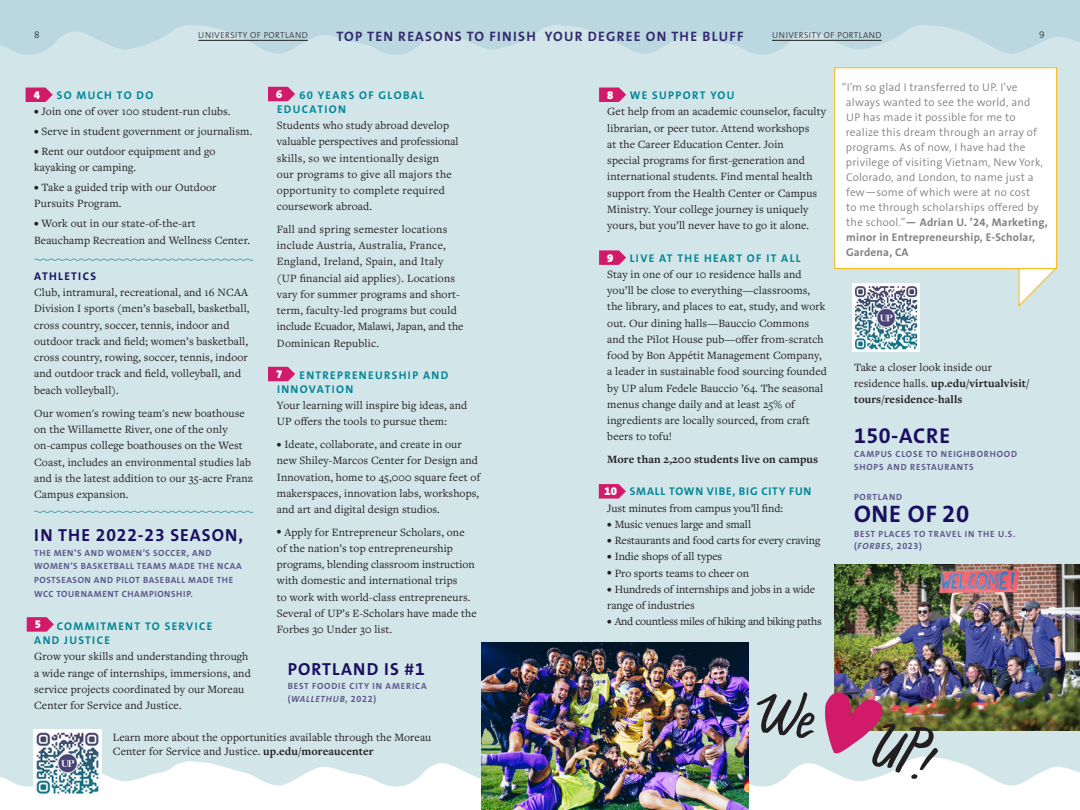
<style>
.page{position:relative;width:1080px;height:810px;background:#fff}
.page>*{position:absolute;margin:0;border:0;box-sizing:border-box;transform-origin:0 0}
.t1{font:700 24px "The Sans B W7";letter-spacing:.03em;color:#1a0e60}
.t2{font:700 21.62px "The Sans B W7";letter-spacing:.025em;color:#1a0e60}
.t3{font:700 17.5px "The Sans B W7";letter-spacing:.065em;color:#1a0e60}
.t4{font:700 13.75px "The Sans B W7";letter-spacing:.09em;color:#342b6f}
.t5{font:11.5px/16.2px "Freight Text Pro";letter-spacing:.01em;color:#231f20}
.t6{font:700 11.5px/16.2px "Freight Text Pro";letter-spacing:.01em;color:#231f20}
.t7{font:11.5px "Freight Text Pro";letter-spacing:-.025em;color:#231f20}
.t8{font:300 11.25px/15px "The Sans B W4";letter-spacing:.02em;color:#808285}
.t9{font:700 11.25px/13.8px "The Sans B W7";letter-spacing:.12em;color:#018696}
.t10{font:700 11.25px "The Sans B W7";letter-spacing:.07em;color:#018696}
.t11{font:700 11.25px "The Sans B W7";letter-spacing:.115em;color:#1a0e60}
.t12{font:900 11.25px "The Sans B W9";color:#fff}
.t13{font:300 10px "The Sans B W3";color:#231f20}
.t14{font:700 9px/12.5px "The Sans B W7";letter-spacing:.09em;color:#5e588e}
.t15{font:700 9px/13.8px "The Sans B W7";letter-spacing:.07em;color:#5e588e}
.t16{font:300 8.75px "The Sans B W3";letter-spacing:.05em;color:#231f20}
.s1{font-size:10px}
.s2{font-style:italic}
.s3{font-weight:700}
.s4{font-family:"The Sans B W7";font-weight:700}
.s5{font-weight:400}
</style>
<div class="page">
<div style="left:0;top:0;width:1080px;height:89px;background:#bbd8e0"></div>
<div style="left:0;top:57px;width:1080px;height:731px;background:#d2e5e9"></div>
<svg style="left:0;top:25px;width:1080px;height:51px;fill:#d2e5e9"></svg>
<svg style="left:0;top:756px;width:1080px;height:51px;fill:#fff"></svg>
<hr style="left:772px;top:40px;width:110px;height:1px;background:#231f20">
<hr style="left:198px;top:40px;width:110px;height:1px;background:#231f20">
<svg style="left:1018px;top:269px;width:39px;height:38px"></svg>
<div style="left:834px;top:68px;width:223px;height:201px;background:#fff;border:1px solid #fcb814"></div>
<img style="left:834px;top:565px;width:246px;height:166px">
<img style="left:825px;top:692px;width:113px;height:87px">
<svg style="left:757px;top:692px;width:58px;height:46px"></svg>
<svg style="left:34px;top:258px;width:220px;height:3px"></svg>
<svg style="left:34px;top:510px;width:220px;height:3px"></svg>
<svg style="left:26px;top:88px;width:27px;height:14px"></svg>
<svg style="left:599px;top:88px;width:27px;height:14px"></svg>
<svg style="left:599px;top:250px;width:27px;height:15px"></svg>
<svg style="left:268px;top:87px;width:27px;height:14px"></svg>
<svg style="left:268px;top:367px;width:27px;height:14px"></svg>
<svg style="left:599px;top:484px;width:27px;height:15px"></svg>
<svg style="left:27px;top:617px;width:27px;height:15px"></svg>
<img style="left:481px;top:642px;width:267px;height:168px">
<img style="left:34px;top:729px;width:67px;height:68px">
<img style="left:852px;top:284px;width:68px;height:67px">
<p class="t13" style="left:34px;top:28px;width:7px">8</p>
<p class="t16" style="left:198px;top:30px;width:111px">UNIVERSITY OF PORTLAND</p>
<p class="t4" style="left:336px;top:27px;width:409px">TOP TEN REASONS TO FINISH YOUR DEGREE ON THE BLUFF</p>
<p class="t16" style="left:772px;top:30px;width:111px">UNIVERSITY OF PORTLAND</p>
<p class="t13" style="left:1039px;top:28px;width:7px">9</p>
<p class="t12" style="left:276px;top:87px;width:8px">6</p>
<p class="t12" style="left:34px;top:88px;width:8px">4</p>
<p class="t12" style="left:607px;top:88px;width:8px">8</p>
<p class="t9" style="left:57px;top:89px;width:98px">SO MUCH TO DO</p>
<p class="t5" style="left:34px;top:103px;width:198px"><span class="s1">•</span> Join one of over 100 student-run clubs.</p>
<p class="t5" style="left:34px;top:123px;width:220px"><span class="s1">•</span> Serve in student government or journalism.</p>
<p class="t5" style="left:34px;top:143px;width:183px"><span class="s1">•</span> Rent our outdoor equipment and go kayaking or camping.</p>
<p class="t5" style="left:34px;top:179px;width:184px"><span class="s1">•</span> Take a guided trip with our Outdoor<br>Pursuits Program.</p>
<p class="t5" style="left:34px;top:215px;width:217px"><span class="s1">•</span> Work out in our state-of-the-art<br>Beauchamp Recreation and Wellness Center.</p>
<p class="t11" style="left:34px;top:269px;width:63px">ATHLETICS</p>
<p class="t5" style="left:34px;top:284px;width:217px">Club, intramural, recreational, and 16 NCAA Division I sports (men’s baseball, basketball, cross country, soccer, tennis, indoor and outdoor track and field; women’s basketball, cross country, rowing, soccer, tennis, indoor and outdoor track and field, volleyball, and beach volleyball).</p>
<p class="t5" style="left:34px;top:405px;width:220px">Our women's rowing team's new boathouse on the Willamette River, one of the only on-campus college boathouses on the West Coast, includes an environmental studies lab and is the latest addition to our 35-acre Franz Campus expansion.</p>
<p class="t3" style="left:34px;top:523px;width:210px">IN THE 2022-23 SEASON,</p>
<p class="t15" style="left:34px;top:546px;width:209px">THE MEN’S AND WOMEN’S SOCCER, AND WOMEN’S BASKETBALL TEAMS MADE THE NCAA POSTSEASON AND PILOT BASEBALL MADE THE WCC TOURNAMENT CHAMPIONSHIP.</p>
<p class="t9" style="left:34px;top:620px;width:179px;text-indent:22px">COMMITMENT TO SERVICE<br>AND JUSTICE</p>
<p class="t5" style="left:34px;top:648px;width:218px">Grow your skills and understanding through a wide range of internships, immersions, and service projects coordinated by our Moreau Center for Service and Justice.</p>
<p class="t9" style="left:277px;top:89px;width:149px;text-indent:22px">60 YEARS OF GLOBAL<br>EDUCATION</p>
<p class="t5" style="left:277px;top:117px;width:183px">Students who study abroad develop valuable perspectives and professional skills, so we intentionally design our programs to give all majors the opportunity to complete required coursework abroad.</p>
<p class="t5" style="left:277px;top:221px;width:188px">Fall and spring semester locations include Austria, Australia, France, England, Ireland, Spain, and Italy (UP financial aid applies). Locations vary for summer programs and short&shy;term, faculty-led programs but could include Ecuador, Malawi, Japan, and the Dominican Republic.</p>
<p class="t9" style="left:277px;top:369px;width:173px;text-indent:22px">ENTREPRENEURSHIP AND<br>INNOVATION</p>
<p class="t5" style="left:277px;top:397px;width:192px">Your learning will inspire big ideas, and<br>UP offers the tools to pursue them:</p>
<p class="t5" style="left:277px;top:436px;width:205px"><span class="s1">•</span> Ideate, collaborate, and create in our new Shiley-Marcos Center for Design and Innovation, home to 45,000 square feet of makerspaces, innovation labs, workshops, and art and digital design studios.</p>
<p class="t5" style="left:277px;top:523px;width:201px"><span class="s1">•</span> Apply for Entrepreneur Scholars, one of the nation’s top entrepreneurship programs, blending classroom instruction with domestic and international trips<br>to work with world-class entrepreneurs.<br>Several of UP’s E-Scholars have made the Forbes 30 Under 30 list.</p>
<p class="t3" style="left:288px;top:658px;width:138px">PORTLAND IS #1</p>
<p class="t14" style="left:288px;top:680px;width:141px">BEST FOODIE CITY IN AMERICA (<span class="s2">WALLETHUB,</span> 2022)</p>
<p class="t5" style="left:113px;top:729px;width:320px;line-height:14.4px">Learn more about the opportunities available through the Moreau<br>Center for Service and Justice. <span class="s3">up.edu/moreaucenter</span></p>
<p class="t9" style="left:630px;top:89px;width:106px">WE SUPPORT YOU</p>
<p class="t5" style="left:607px;top:103px;width:220px">Get help from an academic counselor, faculty librarian, or peer tutor. Attend workshops<br>at the Career Education Center. Join<br>special programs for first-generation and international students. Find mental health support from the Health Center or Campus Ministry. Your college journey is uniquely yours, but you’ll never have to go it alone.</p>
<p class="t9" style="left:630px;top:251px;width:172px">LIVE AT THE HEART OF IT ALL</p>
<p class="t5" style="left:607px;top:266px;width:221px">Stay in one of our 10 residence halls and you’ll be close to everything—classrooms, the library, and places to eat, study, and work out. Our dining halls—Bauccio Commons and the Pilot House pub—offer from-scratch food by Bon Appétit Management Company, a leader in sustainable food sourcing founded by UP alum Fedele Bauccio ’64. The seasonal menus change daily and at least 25% of ingredients are locally sourced, from craft beers to tofu!</p>
<p class="t6" style="left:607px;top:451px;width:212px">More than 2,200 students live on campus</p>
<p class="t10" style="left:630px;top:484px;width:183px">SMALL TOWN VIBE, BIG CITY FUN</p>
<p class="t5" style="left:607px;top:499px;width:177px">Just minutes from campus you’ll find:</p>
<p class="t5" style="left:607px;top:516px;width:145px"><span class="s1">•</span> Music venues large and small</p>
<p class="t5" style="left:607px;top:532px;width:215px"><span class="s1">•</span> Restaurants and food carts for every craving</p>
<p class="t5" style="left:607px;top:548px;width:116px"><span class="s1">•</span> Indie shops of all types</p>
<p class="t5" style="left:607px;top:564px;width:143px"><span class="s1">•</span> Pro sports teams to cheer on</p>
<p class="t5" style="left:607px;top:581px;width:209px"><span class="s1">•</span> Hundreds of internships and jobs in a wide range of industries</p>
<p class="t7" style="left:607px;top:614px;width:216px"><span class="s1">•</span> And countless miles of hiking and biking paths</p>
<p class="t12" style="left:607px;top:251px;width:8px">9</p>
<p class="t12" style="left:276px;top:367px;width:8px">7</p>
<p class="t12" style="left:605px;top:484px;width:14px">10</p>
<p class="t12" style="left:35px;top:617px;width:8px">5</p>
<p class="t8" style="left:846px;top:79px;width:204px;text-indent:-4px">“I’m so glad I transferred to UP. I’ve always wanted to see the world, and<br>UP has made it possible for me to realize this dream through an array of programs. As of now, I have had the privilege of visiting Vietnam, New York, Colorado, and London, to name just a few—some of which were at no cost<br>to me through scholarships offered by the school.”<span class="s4">— Adrian U. ’24, Marketing, minor in Entrepreneurship, E-Scholar, Gardena, CA</span></p>
<p class="t6" style="left:854px;top:358px;width:177px"><span class="s5">Take a closer look inside our residence halls.</span> up.edu/virtualvisit/ tours/residence-halls</p>
<p class="t2" style="left:854px;top:422px;width:98px">150-ACRE</p>
<p class="t14" style="left:854px;top:448px;width:164px">CAMPUS CLOSE TO NEIGHBORHOOD<br>SHOPS AND RESTAURANTS</p>
<p class="t14" style="left:854px;top:491px;width:50px">PORTLAND</p>
<p class="t1" style="left:854px;top:498px;width:117px">ONE OF 20</p>
<p class="t14" style="left:854px;top:527px;width:163px">BEST PLACES TO TRAVEL IN THE U.S. (<span class="s2">FORBES,</span> 2023)</p>
</div>
